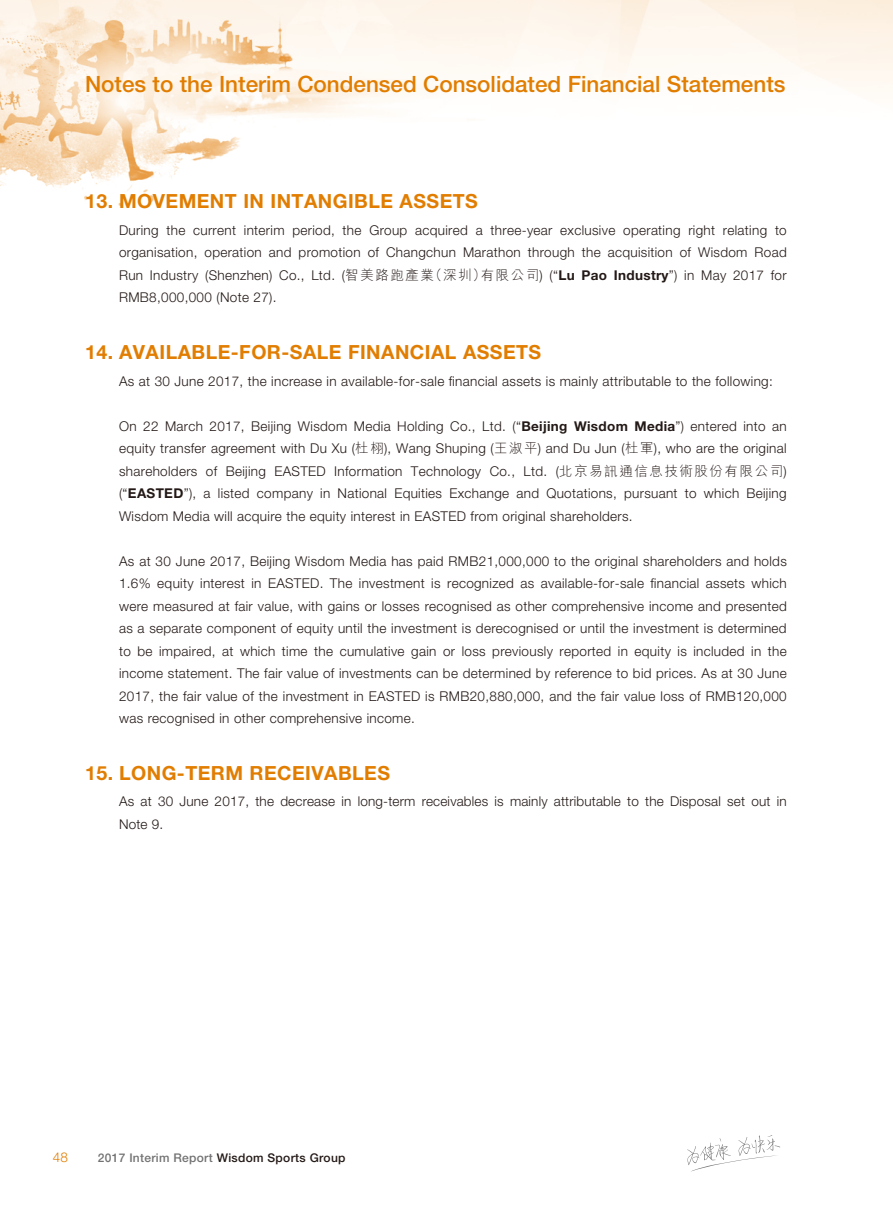
<style>
.page{position:relative;width:893px;height:1212px;background:#fff}
.page>*{position:absolute;margin:0;border:0;box-sizing:border-box;transform-origin:0 0}
.t1{font:500 22.5px "Helvetica Neue";color:#e17d00}
.t2{font:700 19.5px "Helvetica Neue";letter-spacing:.025em;color:#e17d00}
.t3{font:300 13.5px/22.5px "Helvetica Neue";letter-spacing:.025em;color:#231916;text-align:justify}
.t4{font:300 13.5px "Helvetica Neue";color:#e17d00}
.t5{font:500 12px "Helvetica Neue";letter-spacing:.025em;color:#727272}
.s1{font-family:"M Hei HK"}
.s2{font-weight:700}
.s3{color:#231916}
</style>
<div class="page">
<img style="left:0;top:0;width:893px;height:207px">
<svg style="left:687px;top:1135px;width:93px;height:36px"></svg>
<h1 class="t1" style="left:85px;top:70px;width:702px">Notes to the Interim Condensed Consolidated Financial Statements</h1>
<h2 class="t2" style="left:85px;top:189px;width:394px">13. MOVEMENT IN INTANGIBLE ASSETS</h2>
<p class="t3" style="left:119px;top:218px;width:669px">During the current interim period, the Group acquired a three-year exclusive operating right relating to organisation, operation and promotion of Changchun Marathon through the acquisition of Wisdom Road Run Industry (Shenzhen) Co., Ltd. (<span class="s1">智美路跑產業（深圳）有限公司</span>) (“<span class="s2">Lu Pao Industry</span>”) in May 2017 for RMB8,000,000 (Note 27).</p>
<h2 class="t2" style="left:85px;top:340px;width:458px">14. AVAILABLE-FOR-SALE FINANCIAL ASSETS</h2>
<p class="t3" style="left:119px;top:369px;width:655px">As at 30 June 2017, the increase in available-for-sale financial assets is mainly attributable to the following:</p>
<p class="t3" style="left:119px;top:414px;width:669px">On 22 March 2017, Beijing Wisdom Media Holding Co., Ltd. (“<span class="s2">Beijing Wisdom Media</span>”) entered into an equity transfer agreement with Du Xu (<span class="s1">杜栩</span>), Wang Shuping (<span class="s1">王淑平</span>) and Du Jun (<span class="s1">杜軍</span>), who are the original shareholders of Beijing EASTED Information Technology Co., Ltd. (<span class="s1">北京易訊通信息技術股份有限公司</span>) (“<span class="s2">EASTED</span>”), a listed company in National Equities Exchange and Quotations, pursuant to which Beijing Wisdom Media will acquire the equity interest in EASTED from original shareholders.</p>
<p class="t3" style="left:119px;top:549px;width:669px">As at 30 June 2017, Beijing Wisdom Media has paid RMB21,000,000 to the original shareholders and holds 1.6% equity interest in EASTED. The investment is recognized as available-for-sale financial assets which were measured at fair value, with gains or losses recognised as other comprehensive income and presented as a separate component of equity until the investment is derecognised or until the investment is determined to be impaired, at which time the cumulative gain or loss previously reported in equity is included in the income statement. The fair value of investments can be determined by reference to bid prices. As at 30 June 2017, the fair value of the investment in EASTED is RMB20,880,000, and the fair value loss of RMB120,000 was recognised in other comprehensive income.</p>
<h2 class="t2" style="left:85px;top:761px;width:306px">15. LONG-TERM RECEIVABLES</h2>
<p class="t3" style="left:119px;top:790px;width:669px">As at 30 June 2017, the decrease in long-term receivables is mainly attributable to the Disposal set out in<br>Note 9.</p>
<p class="t4" style="left:53px;top:1149px;width:17px">48</p>
<p class="t5" style="left:98px;top:1151px;width:249px">2017 Interim Report <span class="s3">Wisdom Sports Group</span></p>
</div>
